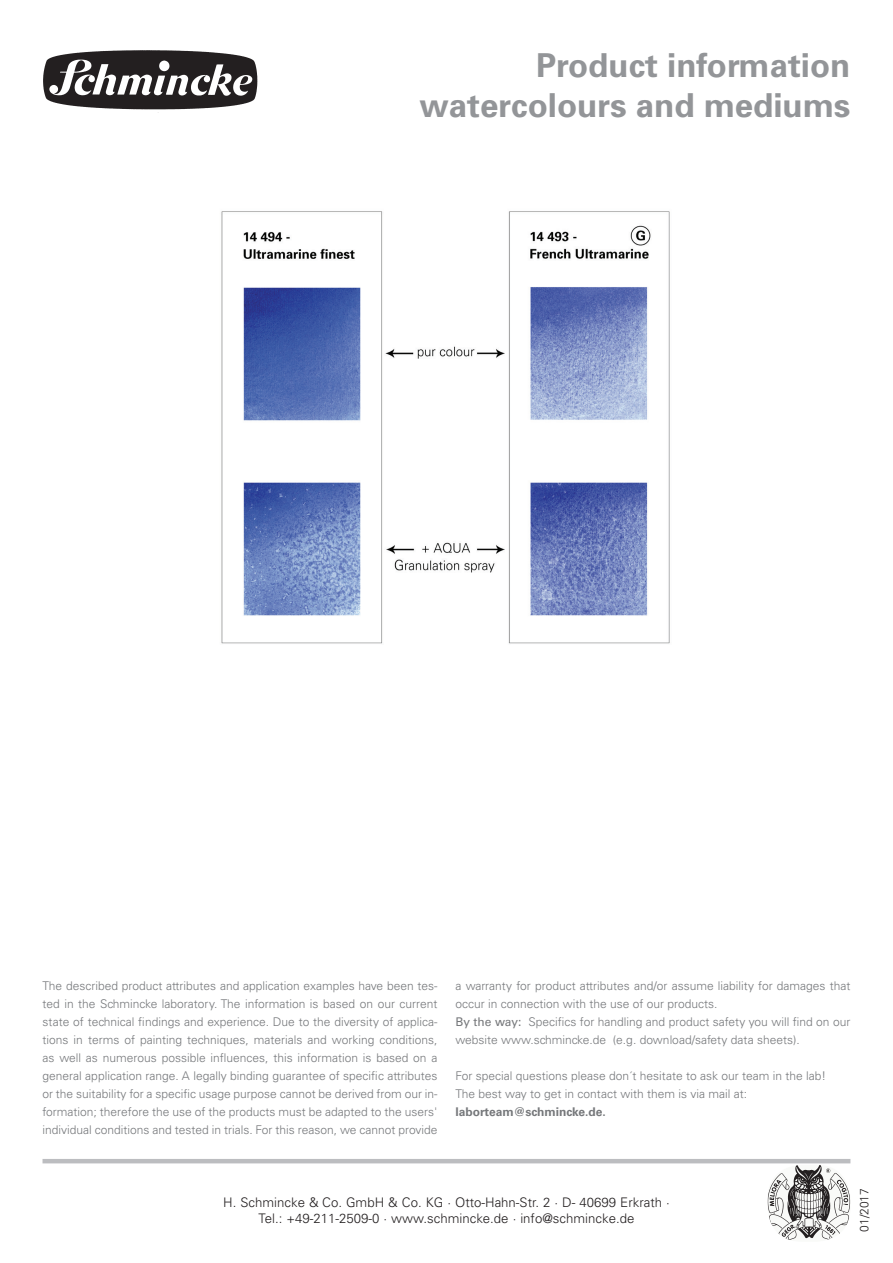
<style>
.page{position:relative;width:893px;height:1263px;background:#fff}
.page>*{position:absolute;margin:0;border:0;box-sizing:border-box;transform-origin:0 0}
.t1{font:700 33px "Univers";color:#939598}
.t2{font:700 33px "Univers LT Std";color:#939598}
.t3{font:300 13.2px/15.9px "Univers";color:#231f20;text-align:center}
.t4{font:300 12px/18px "Univers LT Std";color:#76787b}
.t5{font:700 12px "Univers LT Std";color:#76787b}
.t6{font:300 12px "Univers";color:#231f20}
.s1{font-weight:400}
</style>
<div class="page">
<img style="left:767px;top:1165px;width:83px;height:75px">
<hr style="left:43px;top:1159px;width:807px;height:4px;background:#bcbdc0">
<img style="left:43px;top:50px;width:215px;height:63px">
<img style="left:221px;top:211px;width:449px;height:433px">
<h1 class="t2" style="left:536px;top:46px;width:316px">Product information</h1>
<h1 class="t1" style="left:420px;top:85px;width:432px">watercolours and mediums</h1>
<p class="t4" style="left:43px;top:977px;width:396px;text-align:justify">The described product attributes and application examples have been tes&shy;ted in the Schmincke laboratory. The information is based on our current state of technical findings and experience. Due to the diversity of applica&shy;tions in terms of painting techniques, materials and working conditions, as well as numerous possible influences, this information is based on a general application range. A legally binding guarantee of specific attributes or the suitability for a specific usage purpose cannot be derived from our in&shy;formation; therefore the use of the products must be adapted to the users' individual conditions and tested in trials. For this reason, we cannot provide</p>
<p class="t4" style="left:455px;top:977px;width:396px">a warranty for product attributes and/or assume liability for damages that occur in connection with the use of our products.<br><span class="s1">By the way:</span> Specifics for handling and product safety you will find on our website www.schmincke.de (e.g. download/safety data sheets).</p>
<p class="t4" style="left:455px;top:1067px;width:372px">For special questions please don´t hesitate to ask our team in the lab!<br>The best way to get in contact with them is via mail at:</p>
<p class="t5" style="left:455px;top:1105px;width:152px">laborteam@schmincke.de.</p>
<p class="t3" style="left:223px;top:1194px;width:448px">H. Schmincke &amp; Co. GmbH &amp; Co. KG · Otto-Hahn-Str. 2 · D- 40699 Erkrath ·<br>Tel.: +49-211-2509-0 · www.schmincke.de · info@schmincke.de</p>
<p class="t6" style="left:857px;top:1232px;width:45px;rotate:-90deg">01/2017</p>
</div>
